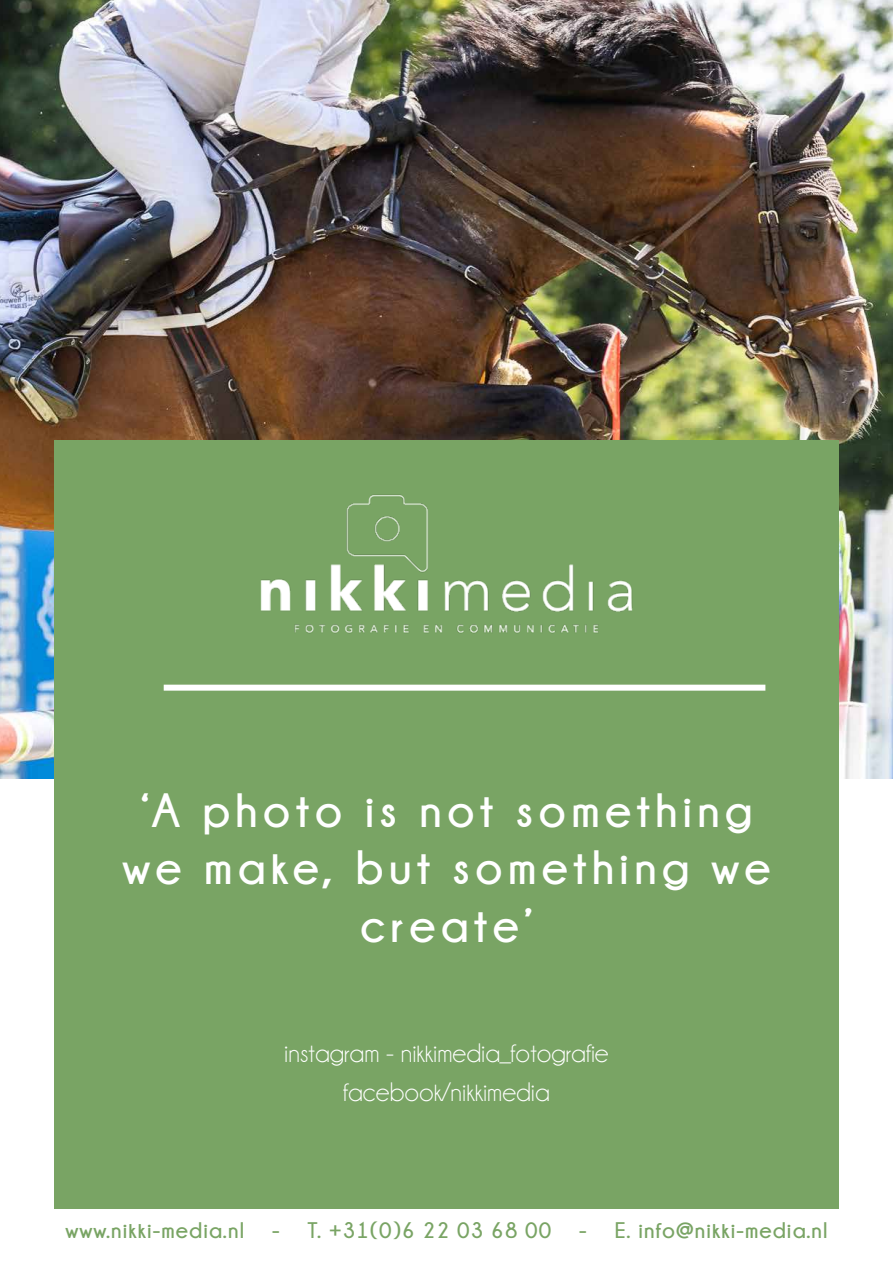
<style>
.page{position:relative;width:893px;height:1263px;background:#fff}
.page>*{position:absolute;margin:0;border:0;box-sizing:border-box;transform-origin:0 0}
.t1{font:700 48px/57.6px "Champagne&Limousines";letter-spacing:.11em;color:#fff;text-align:center}
.t2{font:27px/39px "Champagne&Limousines";color:#fff;text-align:center}
.t3{font:700 22.5px "Champagne&Limousines";letter-spacing:.05em;color:#79a464}
</style>
<div class="page">
<img style="left:0;top:0;width:893px;height:778px">
<div style="left:54px;top:440px;width:785px;height:769px;background:#79a464"></div>
<img style="left:260px;top:494px;width:373px;height:140px">
<div style="left:164px;top:685px;width:601px;height:6px;background:#fff"></div>
<h1 class="t1" style="left:123px;top:781px;width:649px">‘A photo is not something we make, but something we create’</h1>
<p class="t2" style="left:284px;top:1034px;width:326px">instagram - nikkimedia_fotografie facebook/nikkimedia</p>
<p class="t3" style="left:65px;top:1218px;width:764px">www.nikki-media.nl - T. +31(0)6 22 03 68 00 - E. info@nikki-media.nl</p>
</div>
